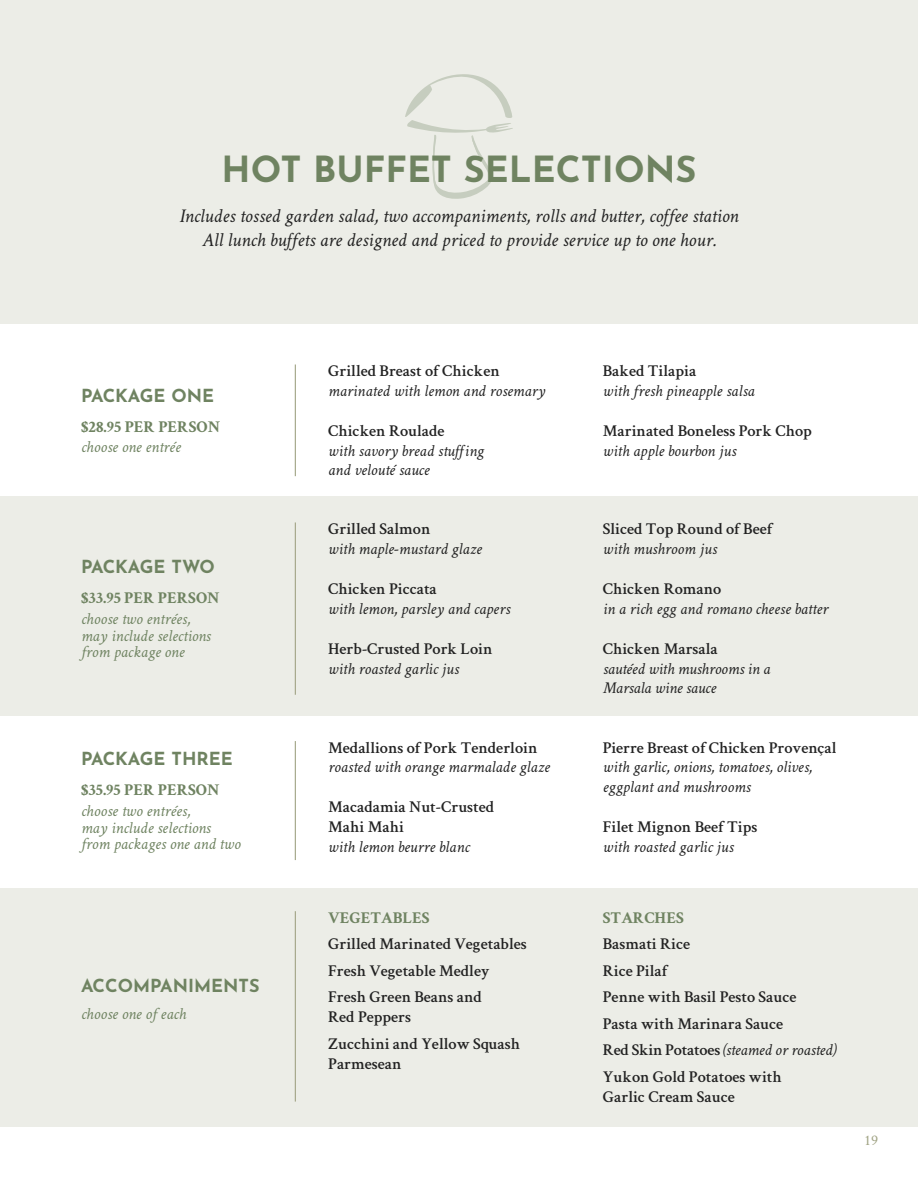
<style>
.page{position:relative;width:918px;height:1188px;background:#fff}
.page>*{position:absolute;margin:0;border:0;box-sizing:border-box;transform-origin:0 0}
.t1{font:700 36px "Josefin Sans";color:#6f8361}
.t2{font:italic 19.5px/24px "Crimson Text";color:#222;text-align:center}
.t3{font:700 18px "Josefin Sans";color:#6f8361}
.t4{font:600 16.5px/26.5px "Crimson Text";color:#222}
.t5{font:italic 16.5px/19.8px "Crimson Text";color:#222}
.t6{font:italic 16.5px/16.8px "Crimson Text";color:#6f8361}
.t7{font:700 16.5px "Crimson Text";color:#6f8361}
.t8{font:15px "Crimson Text";color:#a1a485}
.s1{font-weight:400;font-style:italic}
</style>
<div class="page">
<div style="left:0;top:0;width:918px;height:324px;background:#ecede7"></div>
<div style="left:0;top:888px;width:918px;height:238px;background:#ecede7"></div>
<div style="left:0;top:496px;width:918px;height:220px;background:#ecede7"></div>
<hr style="left:295px;top:364px;width:1px;height:112px;background:#a1a485">
<hr style="left:295px;top:522px;width:1px;height:173px;background:#a1a485">
<hr style="left:295px;top:741px;width:1px;height:119px;background:#a1a485">
<svg style="left:405px;top:74px;width:108px;height:125px"></svg>
<hr style="left:295px;top:911px;width:1px;height:191px;background:#a1a485">
<h1 class="t1" style="left:222px;top:137px;width:476px">HOT BUFFET SELECTIONS</h1>
<p class="t2" style="left:179px;top:204px;width:561px">Includes tossed garden salad, two accompaniments, rolls and butter, coffee station<br>All lunch buffets are designed and priced to provide service up to one hour.</p>
<p class="t3" style="left:81px;top:379px;width:135px">PACKAGE ONE</p>
<p class="t7" style="left:81px;top:416px;width:141px">$28.95 PER PERSON</p>
<p class="t6" style="left:81px;top:439px;width:101px">choose one entrée</p>
<p class="t3" style="left:81px;top:551px;width:135px">PACKAGE TWO</p>
<p class="t7" style="left:81px;top:588px;width:140px">$33.95 PER PERSON</p>
<p class="t6" style="left:81px;top:610px;width:131px">choose two entrées, may include selections from package one</p>
<p class="t3" style="left:81px;top:743px;width:153px">PACKAGE THREE</p>
<p class="t7" style="left:81px;top:780px;width:140px">$35.95 PER PERSON</p>
<p class="t6" style="left:81px;top:802px;width:161px">choose two entrées,<br>may include selections from packages one and two</p>
<p class="t3" style="left:81px;top:970px;width:180px">ACCOMPANIMENTS</p>
<p class="t6" style="left:81px;top:1005px;width:107px">choose one of each</p>
<p class="t4" style="left:328px;top:356px;width:173px">Grilled Breast of Chicken</p>
<p class="t5" style="left:328px;top:381px;width:219px">marinated with lemon and rosemary</p>
<p class="t4" style="left:328px;top:416px;width:118px">Chicken Roulade</p>
<p class="t5" style="left:328px;top:441px;width:157px">with savory bread stuffing and velouté sauce</p>
<p class="t4" style="left:328px;top:514px;width:104px">Grilled Salmon</p>
<p class="t5" style="left:328px;top:539px;width:155px">with maple-mustard glaze</p>
<p class="t4" style="left:328px;top:574px;width:110px">Chicken Piccata</p>
<p class="t5" style="left:328px;top:599px;width:183px">with lemon, parsley and capers</p>
<p class="t4" style="left:328px;top:634px;width:166px">Herb-Crusted Pork Loin</p>
<p class="t5" style="left:328px;top:658px;width:132px">with roasted garlic jus</p>
<p class="t4" style="left:328px;top:733px;width:211px">Medallions of Pork Tenderloin</p>
<p class="t5" style="left:328px;top:757px;width:223px">roasted with orange marmalade glaze</p>
<p class="t4" style="left:328px;top:796px;width:168px;line-height:19.8px">Macadamia Nut-Crusted<br>Mahi Mahi</p>
<p class="t5" style="left:328px;top:837px;width:143px">with lemon beurre blanc</p>
<p class="t7" style="left:328px;top:907px;width:103px">VEGETABLES</p>
<p class="t4" style="left:328px;top:930px;width:200px">Grilled Marinated Vegetables<br>Fresh Vegetable Medley<br>Fresh Green Beans and</p>
<p class="t4" style="left:328px;top:1002px;width:193px">Red Peppers<br>Zucchini and Yellow Squash</p>
<p class="t4" style="left:328px;top:1049px;width:75px">Parmesean</p>
<p class="t4" style="left:603px;top:356px;width:95px">Baked Tilapia</p>
<p class="t5" style="left:603px;top:381px;width:153px">with fresh pineapple salsa</p>
<p class="t4" style="left:603px;top:416px;width:211px">Marinated Boneless Pork Chop</p>
<p class="t5" style="left:603px;top:441px;width:135px">with apple bourbon jus</p>
<p class="t4" style="left:603px;top:514px;width:171px">Sliced Top Round of Beef</p>
<p class="t5" style="left:603px;top:539px;width:116px">with mushroom jus</p>
<p class="t4" style="left:603px;top:574px;width:120px">Chicken Romano</p>
<p class="t5" style="left:603px;top:599px;width:227px">in a rich egg and romano cheese batter</p>
<p class="t4" style="left:603px;top:634px;width:116px">Chicken Marsala</p>
<p class="t5" style="left:603px;top:658px;width:169px">sautéed with mushrooms in a<br>Marsala wine sauce</p>
<p class="t4" style="left:603px;top:733px;width:235px">Pierre Breast of Chicken Provençal</p>
<p class="t5" style="left:603px;top:757px;width:211px">with garlic, onions, tomatoes, olives, eggplant and mushrooms</p>
<p class="t4" style="left:603px;top:813px;width:156px">Filet Mignon Beef Tips</p>
<p class="t5" style="left:603px;top:837px;width:132px">with roasted garlic jus</p>
<p class="t7" style="left:603px;top:907px;width:82px">STARCHES</p>
<p class="t4" style="left:603px;top:930px;width:236px">Basmati Rice<br>Rice Pilaf<br>Penne with Basil Pesto Sauce<br>Pasta with Marinara Sauce<br>Red Skin Potatoes <span class="s1">(steamed or roasted)<br></span>Yukon Gold Potatoes with</p>
<p class="t4" style="left:603px;top:1082px;width:133px">Garlic Cream Sauce</p>
<p class="t8" style="left:864px;top:1129px;width:16px">19</p>
</div>
